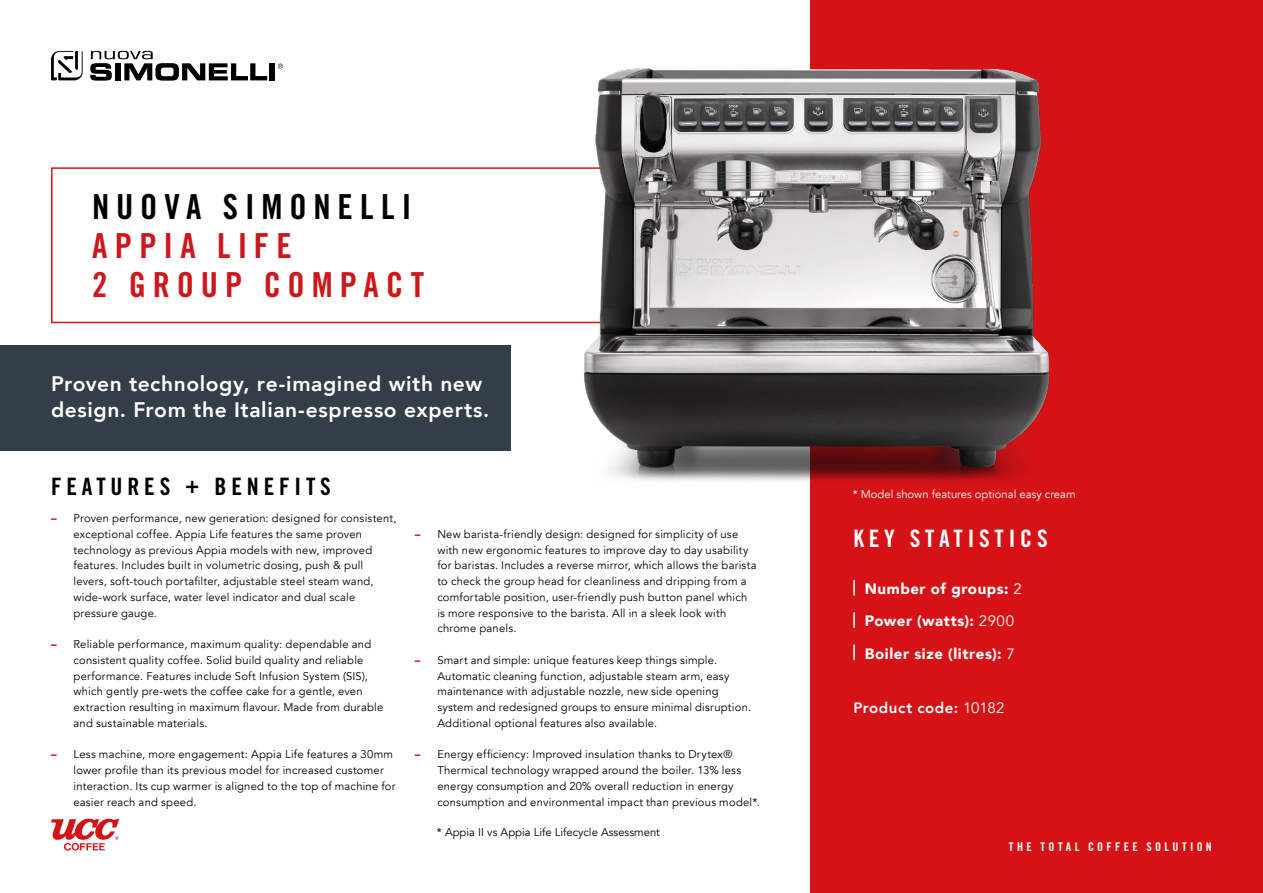
<style>
.page{position:relative;width:1263px;height:893px;background:#fff}
.page>*{position:absolute;margin:0;border:0;box-sizing:border-box;transform-origin:0 0}
.t1{font:34.5px/39px "Trade Gothic Bold Cond Twenty";letter-spacing:.2em;color:#cd171a}
.t2{font:34.5px "Trade Gothic Bold Cond Twenty";letter-spacing:.2em;color:#000}
.t3{font:24px "Trade Gothic Bold Cond Twenty";letter-spacing:.2em;color:#000}
.t4{font:24px "Trade Gothic Bold Cond Twenty";letter-spacing:.2em;color:#fff}
.t5{font:800 21px/25.5px "Avenir";letter-spacing:.03em;color:#fff}
.t6{font:900 15px/32.2px "Avenir";letter-spacing:.035em;color:#fff}
.t7{font:800 15px "Avenir";letter-spacing:.035em;color:#fff}
.t8{font:12px "Trade Gothic Bold Cond Twenty";letter-spacing:.28em;color:#fff}
.t9{font:11.25px/15.8px "Avenir";letter-spacing:.02em;color:#000}
.t10{font:11.25px "Avenir";color:#000}
.t11{font:11.25px "Avenir";color:#fff}
.s1{font-weight:900;color:#d51317}
.s2{font-weight:400}
</style>
<div class="page">
<div style="left:0;top:345px;width:510px;height:106px;background:#343e48"></div>
<div style="left:811px;top:0;width:452px;height:893px;background:#d51317"></div>
<div style="left:51px;top:167px;width:587px;height:156px;border:2px solid #d51317"></div>
<img style="left:431px;top:24px;width:619px;height:493px">
<svg style="left:853px;top:580px;width:2px;height:16px"></svg>
<svg style="left:853px;top:612px;width:2px;height:16px"></svg>
<svg style="left:853px;top:645px;width:2px;height:15px"></svg>
<svg style="left:51px;top:819px;width:68px;height:32px"></svg>
<svg style="left:278px;top:64px;width:5px;height:5px"></svg>
<div style="left:270px;top:63px;width:5px;height:17px;background:#000"></div>
<svg style="left:90px;top:51px;width:177px;height:30px"></svg>
<svg style="left:51px;top:51px;width:32px;height:29px"></svg>
<h1 class="t2" style="left:92px;top:186px;width:321px">NUOVA SIMONELLI</h1>
<h1 class="t1" style="left:92px;top:226px;width:334px">APPIA LIFE<br>2 GROUP COMPACT</h1>
<h3 class="t5" style="left:51px;top:371px;width:440px">Proven technology, re-imagined with new design. From the Italian-espresso experts.</h3>
<h2 class="t3" style="left:51px;top:471px;width:281px">FEATURES + BENEFITS</h2>
<p class="t9" style="left:74px;top:511px;width:324px;text-indent:-22px"><span class="s1">–</span> Proven performance, new generation: designed for consistent, exceptional coffee. Appia Life features the same proven technology as previous Appia models with new, improved features. Includes built in volumetric dosing, push &amp; pull levers, soft-touch portafilter, adjustable steel steam wand, wide-work surface, water level indicator and dual scale pressure gauge.</p>
<p class="t9" style="left:74px;top:637px;width:311px;text-indent:-22px"><span class="s1">–</span> Reliable performance, maximum quality: dependable and consistent quality coffee. Solid build quality and reliable performance. Features include Soft Infusion System (SIS), which gently pre-wets the coffee cake for a gentle, even extraction resulting in maximum flavour. Made from durable and sustainable materials.</p>
<p class="t9" style="left:74px;top:747px;width:323px;text-indent:-22px"><span class="s1">–</span> Less machine, more engagement: Appia Life features a 30mm lower profile than its previous model for increased customer interaction. Its cup warmer is aligned to the top of machine for easier reach and speed.</p>
<p class="t9" style="left:437px;top:526px;width:321px;text-indent:-22px"><span class="s1">–</span> New barista-friendly design: designed for simplicity of use with new ergonomic features to improve day to day usability for baristas. Includes a reverse mirror, which allows the barista to check the group head for cleanliness and dripping from a comfortable position, user-friendly push button panel which is more responsive to the barista. All in a sleek look with chrome panels.</p>
<p class="t9" style="left:437px;top:652px;width:315px;text-indent:-22px"><span class="s1">–</span> Smart and simple: unique features keep things simple.<br>Automatic cleaning function, adjustable steam arm, easy maintenance with adjustable nozzle, new side opening system and redesigned groups to ensure minimal disruption.<br>Additional optional features also available.</p>
<p class="t9" style="left:437px;top:747px;width:324px;text-indent:-22px"><span class="s1">–</span> Energy efficiency: Improved insulation thanks to Drytex® Thermical technology wrapped around the boiler. 13% less energy consumption and 20% overall reduction in energy consumption and environmental impact than previous model*.</p>
<p class="t10" style="left:437px;top:826px;width:225px">* Appia II vs Appia Life Lifecycle Assessment</p>
<p class="t11" style="left:853px;top:488px;width:224px">* Model shown features optional easy cream</p>
<h2 class="t4" style="left:853px;top:524px;width:196px">KEY STATISTICS</h2>
<h3 class="t6" style="left:865px;top:572px;width:158px">Number of groups: <span class="s2">2<br></span>Power (watts): <span class="s2">2900<br></span>Boiler size (litres): <span class="s2">7</span></h3>
<h3 class="t7" style="left:853px;top:696px;width:153px">Product code: <span class="s2">10182</span></h3>
<p class="t8" style="left:1009px;top:839px;width:204px">THE TOTAL COFFEE SOLUTION</p>
</div>
